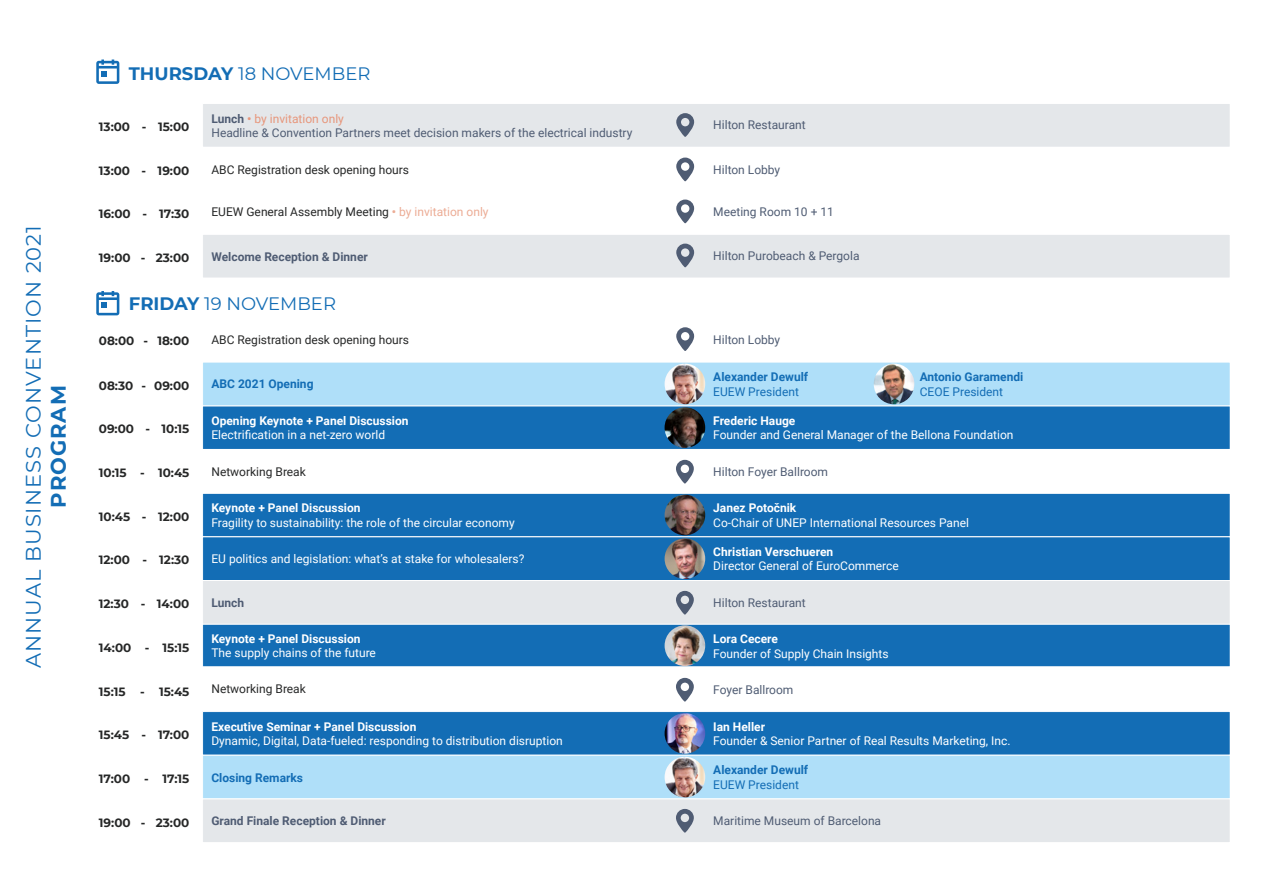
<style>
.page{position:relative;width:1263px;height:893px;background:#fff}
.page>*{position:absolute;margin:0;border:0;box-sizing:border-box;transform-origin:0 0}
.t1{font:21px "Montserrat";letter-spacing:.05em;color:#136db5}
.t2{font:700 21px "Montserrat";letter-spacing:.05em;color:#136db5}
.t3{font:18px "Montserrat";color:#136db5}
.t4{font:12px "Roboto";color:#fff}
.t5{font:12px/14.4px "Roboto";color:#4f5c73}
.t6{font:700 12px "Montserrat";color:#262727}
.t7{font:700 12px "Roboto";color:#fff}
.t8{font:12px "Roboto";color:#262727}
.t9{font:700 12px "Roboto";color:#136db5}
.t10{font:700 12px "Roboto";color:#4f5c73}
.t11{font:12px "Roboto";color:#136db5}
.s1{font-weight:700}
.s2{font-weight:700;color:#e7967b}
.s3{color:#e7967b}
.s4{font-weight:700;color:#ecac95}
.s5{color:#ecac95}
</style>
<div class="page">
<div style="left:203px;top:406px;width:1027px;height:43px;background:#136db5"></div>
<div style="left:203px;top:493px;width:1027px;height:44px;background:#136db5"></div>
<div style="left:202px;top:493px;width:1028px;height:44px;border:1px solid #fff"></div>
<div style="left:203px;top:537px;width:1027px;height:43px;background:#136db5"></div>
<div style="left:202px;top:536px;width:1028px;height:45px;border:1px solid #fff"></div>
<div style="left:203px;top:624px;width:1027px;height:43px;background:#136db5"></div>
<div style="left:203px;top:711px;width:1027px;height:44px;background:#136db5"></div>
<div style="left:202px;top:711px;width:1028px;height:45px;border:1px solid #fff"></div>
<div style="left:203px;top:362px;width:1027px;height:44px;background:#afdff9"></div>
<div style="left:202px;top:362px;width:1028px;height:44px;border:1px solid #fff"></div>
<div style="left:202px;top:666px;width:1028px;height:45px;border:1px solid #fff"></div>
<div style="left:203px;top:104px;width:1027px;height:43px;background:#e4e7ea"></div>
<div style="left:203px;top:580px;width:1027px;height:44px;background:#e4e7ea"></div>
<div style="left:202px;top:580px;width:1028px;height:45px;border:1px solid #fff"></div>
<div style="left:203px;top:755px;width:1027px;height:44px;background:#afdff9"></div>
<div style="left:202px;top:755px;width:1028px;height:44px;border:1px solid #fff"></div>
<div style="left:203px;top:799px;width:1027px;height:44px;background:#e4e7ea"></div>
<div style="left:202px;top:798px;width:1028px;height:45px;border:1px solid #fff"></div>
<div style="left:203px;top:234px;width:1027px;height:44px;background:#e4e7ea"></div>
<div style="left:202px;top:234px;width:1028px;height:44px;border:1px solid #fff"></div>
<svg style="left:676px;top:809px;width:18px;height:24px"></svg>
<svg style="left:676px;top:244px;width:18px;height:23px"></svg>
<svg style="left:676px;top:591px;width:18px;height:24px"></svg>
<svg style="left:676px;top:113px;width:18px;height:24px"></svg>
<svg style="left:676px;top:158px;width:18px;height:23px"></svg>
<svg style="left:676px;top:327px;width:18px;height:24px"></svg>
<svg style="left:676px;top:200px;width:18px;height:23px"></svg>
<svg style="left:676px;top:460px;width:18px;height:24px"></svg>
<svg style="left:676px;top:678px;width:18px;height:24px"></svg>
<img style="left:665px;top:495px;width:40px;height:40px;border-radius:20px">
<img style="left:664px;top:407px;width:41px;height:41px;border-radius:20px">
<img style="left:665px;top:757px;width:40px;height:40px;border-radius:20px">
<img style="left:665px;top:364px;width:40px;height:40px;border-radius:20px">
<img style="left:874px;top:364px;width:40px;height:40px;border-radius:20px">
<img style="left:665px;top:538px;width:40px;height:41px;border-radius:20px">
<img style="left:665px;top:625px;width:40px;height:41px;border-radius:20px">
<img style="left:665px;top:713px;width:40px;height:41px;border-radius:20px">
<svg style="left:96px;top:60px;width:23px;height:24px"></svg>
<svg style="left:96px;top:291px;width:23px;height:24px"></svg>
<h1 class="t1" style="left:19px;top:668px;width:444px;rotate:-90deg">ANNUAL BUSINESS CONVENTION 2021</h1>
<h1 class="t2" style="left:43px;top:508px;width:124px;rotate:-90deg">PROGRAM</h1>
<h2 class="t3" style="left:129px;top:61px;width:243px"><span class="s1">THURSDAY</span> 18 NOVEMBER</h2>
<p class="t6" style="left:99px;top:118px;width:92px">13:00 - 15:00</p>
<p class="t6" style="left:99px;top:162px;width:92px">13:00 - 19:00</p>
<p class="t6" style="left:99px;top:205px;width:92px">16:00 - 17:30</p>
<p class="t6" style="left:99px;top:249px;width:92px">19:00 - 23:00</p>
<p class="t5" style="left:211px;top:111px;width:422px"><span class="s1">Lunch</span> <span class="s2">•</span> <span class="s3">by invitation only<br></span>Headline &amp; Convention Partners meet decision makers of the electrical industry</p>
<p class="t8" style="left:211px;top:161px;width:199px">ABC Registration desk opening hours</p>
<p class="t8" style="left:211px;top:204px;width:279px">EUEW General Assembly Meeting <span class="s4">•</span> <span class="s5">by invitation only</span></p>
<p class="t10" style="left:211px;top:248px;width:158px">Welcome Reception &amp; Dinner</p>
<h2 class="t3" style="left:129px;top:291px;width:209px"><span class="s1">FRIDAY</span> 19 NOVEMBER</h2>
<p class="t6" style="left:99px;top:332px;width:92px">08:00 - 18:00</p>
<p class="t6" style="left:99px;top:377px;width:92px">08:30 - 09:00</p>
<p class="t6" style="left:99px;top:420px;width:92px">09:00 - 10:15</p>
<p class="t6" style="left:99px;top:464px;width:92px">10:15 - 10:45</p>
<p class="t6" style="left:99px;top:508px;width:92px">10:45 - 12:00</p>
<p class="t6" style="left:99px;top:552px;width:92px">12:00 - 12:30</p>
<p class="t6" style="left:99px;top:595px;width:92px">12:30 - 14:00</p>
<p class="t6" style="left:99px;top:639px;width:92px">14:00 - 15:15</p>
<p class="t6" style="left:99px;top:683px;width:92px">15:15 - 15:45</p>
<p class="t6" style="left:99px;top:726px;width:92px">15:45 - 17:00</p>
<p class="t6" style="left:99px;top:770px;width:92px">17:00 - 17:15</p>
<p class="t6" style="left:99px;top:814px;width:92px">19:00 - 23:00</p>
<p class="t8" style="left:211px;top:331px;width:199px">ABC Registration desk opening hours</p>
<p class="t9" style="left:211px;top:376px;width:104px">ABC 2021 Opening</p>
<p class="t7" style="left:211px;top:412px;width:199px">Opening Keynote + Panel Discussion</p>
<p class="t4" style="left:211px;top:427px;width:175px">Electrification in a net-zero world</p>
<p class="t8" style="left:211px;top:463px;width:96px">Networking Break</p>
<p class="t7" style="left:211px;top:500px;width:151px">Keynote + Panel Discussion</p>
<p class="t4" style="left:211px;top:514px;width:305px">Fragility to sustainability: the role of the circular economy</p>
<p class="t4" style="left:211px;top:550px;width:314px">EU politics and legislation: what’s at stake for wholesalers?</p>
<p class="t10" style="left:211px;top:594px;width:34px">Lunch</p>
<p class="t7" style="left:211px;top:630px;width:151px">Keynote + Panel Discussion</p>
<p class="t4" style="left:211px;top:645px;width:166px">The supply chains of the future</p>
<p class="t8" style="left:211px;top:680px;width:96px">Networking Break</p>
<p class="t7" style="left:211px;top:718px;width:207px">Executive Seminar + Panel Discussion</p>
<p class="t4" style="left:211px;top:732px;width:353px">Dynamic, Digital, Data-fueled: responding to distribution disruption</p>
<p class="t9" style="left:211px;top:769px;width:93px">Closing Remarks</p>
<p class="t10" style="left:211px;top:813px;width:176px">Grand Finale Reception &amp; Dinner</p>
<p class="t5" style="left:713px;top:118px;width:94px">Hilton Restaurant</p>
<p class="t5" style="left:713px;top:162px;width:68px">Hilton Lobby</p>
<p class="t5" style="left:713px;top:204px;width:122px">Meeting Room 10 + 11</p>
<p class="t5" style="left:713px;top:248px;width:148px">Hilton Purobeach &amp; Pergola</p>
<p class="t5" style="left:713px;top:332px;width:68px">Hilton Lobby</p>
<p class="t9" style="left:713px;top:369px;width:96px">Alexander Dewulf</p>
<p class="t11" style="left:713px;top:383px;width:87px">EUEW President</p>
<p class="t9" style="left:920px;top:369px;width:105px">Antonio Garamendi</p>
<p class="t11" style="left:920px;top:383px;width:85px">CEOE President</p>
<p class="t7" style="left:713px;top:412px;width:84px">Frederic Hauge</p>
<p class="t4" style="left:713px;top:427px;width:302px">Founder and General Manager of the Bellona Foundation</p>
<p class="t5" style="left:713px;top:464px;width:116px">Hilton Foyer Ballroom</p>
<p class="t7" style="left:713px;top:500px;width:85px">Janez Potočnik</p>
<p class="t4" style="left:713px;top:514px;width:257px">Co-Chair of UNEP International Resources Panel</p>
<p class="t7" style="left:713px;top:543px;width:121px">Christian Verschueren</p>
<p class="t4" style="left:713px;top:558px;width:187px">Director General of EuroCommerce</p>
<p class="t5" style="left:713px;top:595px;width:94px">Hilton Restaurant</p>
<p class="t7" style="left:713px;top:631px;width:66px">Lora Cecere</p>
<p class="t4" style="left:713px;top:645px;width:177px">Founder of Supply Chain Insights</p>
<p class="t5" style="left:713px;top:682px;width:82px">Foyer Ballroom</p>
<p class="t7" style="left:713px;top:718px;width:53px">Ian Heller</p>
<p class="t4" style="left:713px;top:732px;width:299px">Founder &amp; Senior Partner of Real Results Marketing, Inc.</p>
<p class="t9" style="left:713px;top:762px;width:96px">Alexander Dewulf</p>
<p class="t11" style="left:713px;top:776px;width:87px">EUEW President</p>
<p class="t5" style="left:713px;top:813px;width:169px">Maritime Museum of Barcelona</p>
</div>
